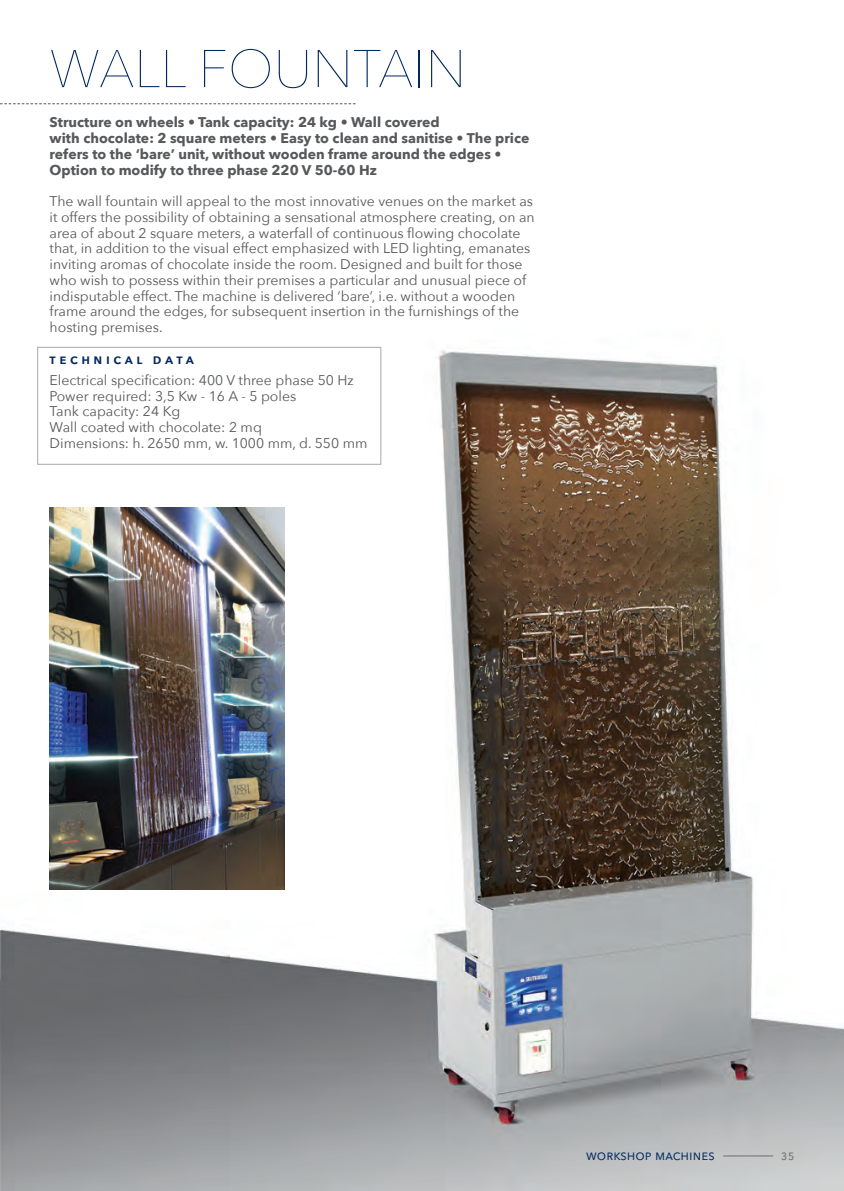
<style>
.page{position:relative;width:844px;height:1191px;background:#fff}
.page>*{position:absolute;margin:0;border:0;box-sizing:border-box;transform-origin:0 0}
.t1{font:200 52.5px "Avenir Next";color:#00275e}
.t2{font:14px/15.8px "Avenir Next";color:#57585a}
.t3{font:700 14px/15.8px "Avenir Next";color:#57585a}
.t4{font:14px "Avenir Next";color:#00275e}
.t5{font:600 14px "Avenir Next";letter-spacing:.25em;color:#00275e}
.t6{font:14px "Avenir Next";color:#6c6d70}
</style>
<div class="page">
<img style="left:0;top:103px;width:843px;height:1088px">
<img style="left:50px;top:507px;width:234px;height:382px">
<hr style="left:723px;top:1155px;width:50px;height:1px;background:#6c6d70">
<div style="left:37px;top:347px;width:344px;height:118px;border:1px solid #a8a9ad"></div>
<svg style="left:0;top:103px;width:355px;height:1px"></svg>
<h1 class="t1" style="left:50px;top:25px;width:418px">WALL FOUNTAIN</h1>
<p class="t3" style="left:50px;top:114px;width:481px">Structure on wheels • Tank capacity: 24 kg • Wall covered<br>with chocolate: 2 square meters • Easy to clean and sanitise • The price refers to the ‘bare’ unit, without wooden frame around the edges • Option to modify to three phase 220 V 50-60 Hz</p>
<p class="t2" style="left:50px;top:193px;width:486px">The wall fountain will appeal to the most innovative venues on the market as it offers the possibility of obtaining a sensational atmosphere creating, on an area of about 2 square meters, a waterfall of continuous flowing chocolate that, in addition to the visual effect emphasized with LED lighting, emanates inviting aromas of chocolate inside the room. Designed and built for those who wish to possess within their premises a particular and unusual piece of indisputable effect. The machine is delivered ‘bare’, i.e. without a wooden frame around the edges, for subsequent insertion in the furnishings of the hosting premises.</p>
<p class="t5" style="left:50px;top:347px;width:145px">technical data</p>
<p class="t2" style="left:50px;top:371px;width:319px">Electrical specification: 400 V three phase 50 Hz Power required: 3,5 Kw - 16 A - 5 poles<br>Tank capacity: 24 Kg<br>Wall coated with chocolate: 2 mq<br>Dimensions: h. 2650 mm, w. 1000 mm, d. 550 mm</p>
<p class="t4" style="left:586px;top:1143px;width:130px">workshop machines</p>
<p class="t6" style="left:780px;top:1143px;width:15px">35</p>
</div>
